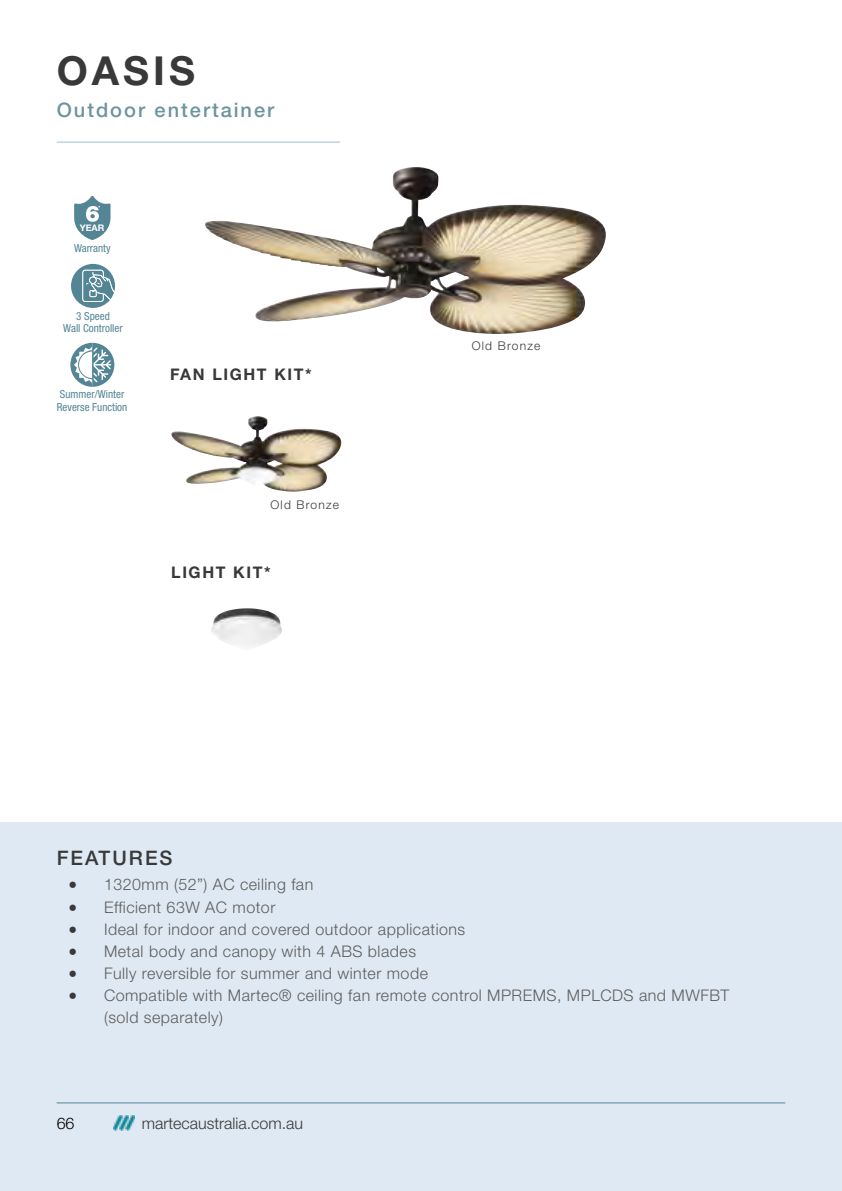
<style>
.page{position:relative;width:842px;height:1191px;background:#fff}
.page>*{position:absolute;margin:0;border:0;box-sizing:border-box;transform-origin:0 0}
.t1{font:700 40px "Helvetica Neue LT Std";letter-spacing:.1em;color:#393939}
.t2{font:500 20px "Helvetica Neue LT Std";letter-spacing:.1em;color:#6d93a1}
.t3{font:500 20px "Helvetica Neue LT Std";letter-spacing:.1em;color:#393939}
.t4{font:300 16px/22px "Helvetica Neue LT Std";letter-spacing:.03em;color:#5d5d5d}
.t5{font:300 16px "Helvetica Neue LT Std";color:#393939}
.t6{font:700 16px "Helvetica Neue LT Std";letter-spacing:.1em;color:#393939}
.t7{font:300 16px "Helvetica Neue LT Std";color:#000}
.t8{font:300 12px "Helvetica Neue LT Std";letter-spacing:.1em;color:#393939}
.t9{font:condensed 11px/12.6px "Helvetica Neue LT Std";color:#538595}
.t10{font:700 9px "Helvetica Neue";color:#fff}
.s1{font-family:"Minion Pro";font-weight:400;font-size:24px;color:#393939}
</style>
<div class="page">
<div style="left:0;top:822px;width:842px;height:369px;background:#dfe9f3"></div>
<hr style="left:57px;top:141px;width:283px;height:2px;background:#c0d4e6">
<hr style="left:57px;top:1102px;width:728px;height:1px;background:#538595">
<img style="left:113px;top:1115px;width:21px;height:15px">
<img style="left:205px;top:168px;width:401px;height:166px">
<img style="left:171px;top:417px;width:171px;height:75px">
<img style="left:211px;top:608px;width:71px;height:38px">
<svg style="left:74px;top:196px;width:37px;height:44px"></svg>
<svg style="left:70px;top:343px;width:44px;height:44px"></svg>
<svg style="left:71px;top:264px;width:44px;height:44px"></svg>
<h1 class="t1" style="left:57px;top:46px;width:140px">OASIS</h1>
<p class="t2" style="left:57px;top:98px;width:219px">Outdoor entertainer</p>
<p class="t10" style="left:80px;top:221px;width:26px">YEAR</p>
<p class="t9" style="left:74px;top:241px;width:38px">Warranty</p>
<p class="t9" style="left:63px;top:309px;width:61px;text-align:center">3 Speed<br>Wall Controller</p>
<p class="t9" style="left:57px;top:388px;width:72px">Summer/Winter<br>Reverse Function</p>
<p class="t6" style="left:170px;top:364px;width:143px">FAN LIGHT KIT*</p>
<p class="t8" style="left:270px;top:498px;width:70px">Old Bronze</p>
<p class="t6" style="left:171px;top:562px;width:101px">LIGHT KIT*</p>
<p class="t3" style="left:57px;top:846px;width:117px">FEATURES</p>
<p class="t8" style="left:472px;top:338px;width:70px">Old Bronze</p>
<p class="t4" style="left:68px;top:873px;width:247px"><span class="s1">•</span> 1320mm (52”) AC ceiling fan</p>
<p class="t4" style="left:68px;top:895px;width:209px"><span class="s1">•</span> Efficient 63W AC motor</p>
<p class="t4" style="left:68px;top:917px;width:399px"><span class="s1">•</span> Ideal for indoor and covered outdoor applications</p>
<p class="t4" style="left:68px;top:939px;width:349px"><span class="s1">•</span> Metal body and canopy with 4 ABS blades</p>
<p class="t4" style="left:68px;top:961px;width:361px"><span class="s1">•</span> Fully reversible for summer and winter mode</p>
<p class="t4" style="left:104px;top:983px;width:627px;text-indent:-36px"><span class="s1">•</span> Compatible with Martec® ceiling fan remote control MPREMS, MPLCDS and MWFBT (sold separately)</p>
<p class="t7" style="left:57px;top:1113px;width:19px">66</p>
<p class="t5" style="left:142px;top:1113px;width:163px">martecaustralia.com.au</p>
</div>
